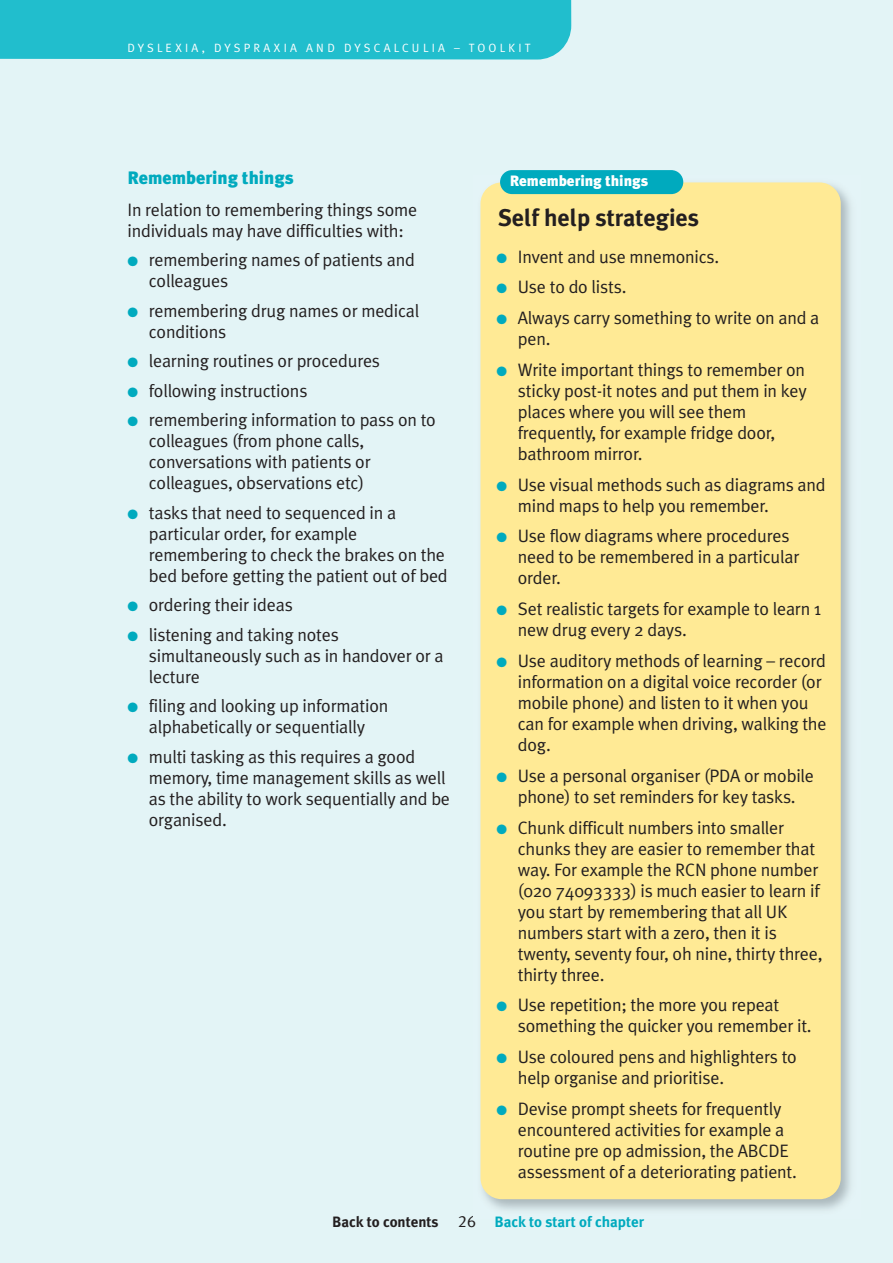
<style>
.page{position:relative;width:893px;height:1263px;background:#e3f4f6}
.page>*{position:absolute;margin:0;border:0;box-sizing:border-box;transform-origin:0 0}
.t1{font:700 24px "Meta Plus";color:#231f20}
.t2{font:18px/21px "Meta Plus Normal";letter-spacing:-.01em;color:#231f20}
.t3{font:900 18px "Meta Plus";color:#00aabe}
.t4{font:16.5px "Meta Plus Normal Caps";color:#231f20}
.t5{font:700 15px "Meta Plus";color:#00aabe}
.t6{font:900 15px "Meta Plus";color:#fff}
.t7{font:700 15px "Meta Plus";color:#231f20}
.t8{font:12px "Meta Plus Normal";letter-spacing:.265em;color:#fff}
.s1{color:#00aabe}
</style>
<div class="page">
<div style="left:0;top:0;width:571px;height:60px;background:#21becd"></div>
<img style="left:482px;top:177px;width:369px;height:1033px">
<div style="left:480px;top:182px;width:361px;height:1017px;background:#ffea95;border-radius:21px"></div>
<div style="left:500px;top:170px;width:183px;height:24px;background:#00aabe;border-radius:12px"></div>
<p class="t8" style="left:128px;top:41px;width:405px">DYSLEXIA, DYSPRAXIA AND DYSCALCULIA – TOOLKIT</p>
<p class="t3" style="left:128px;top:167px;width:167px">Remembering things</p>
<p class="t2" style="left:128px;top:199px;width:291px">In relation to remembering things some individuals may have difficulties with:</p>
<p class="t2" style="left:149px;top:250px;width:268px;text-indent:-21px"><span class="s1">●</span> remembering names of patients and colleagues</p>
<p class="t2" style="left:149px;top:300px;width:272px;text-indent:-21px"><span class="s1">●</span> remembering drug names or medical conditions</p>
<p class="t2" style="left:128px;top:351px;width:254px"><span class="s1">●</span> learning routines or procedures</p>
<p class="t2" style="left:128px;top:380px;width:181px"><span class="s1">●</span> following instructions</p>
<p class="t2" style="left:149px;top:410px;width:289px;text-indent:-21px"><span class="s1">●</span> remembering information to pass on to colleagues (from phone calls, conversations with patients or colleagues, observations etc)</p>
<p class="t2" style="left:149px;top:502px;width:300px;text-indent:-21px"><span class="s1">●</span> tasks that need to sequenced in a particular order, for example remembering to check the brakes on the bed before getting the patient out of bed</p>
<p class="t2" style="left:128px;top:595px;width:167px"><span class="s1">●</span> ordering their ideas</p>
<p class="t2" style="left:149px;top:624px;width:296px;text-indent:-21px"><span class="s1">●</span> listening and taking notes simultaneously such as in handover or a lecture</p>
<p class="t2" style="left:128px;top:696px;width:262px;text-align:center"><span class="s1">●</span> filing and looking up information alphabetically or sequentially</p>
<p class="t2" style="left:149px;top:746px;width:303px;text-indent:-21px"><span class="s1">●</span> multi tasking as this requires a good memory, time management skills as well as the ability to work sequentially and be organised.</p>
<p class="t6" style="left:510px;top:172px;width:140px">Remembering things</p>
<h1 class="t1" style="left:498px;top:203px;width:203px">Self help strategies</h1>
<p class="t2" style="left:497px;top:246px;width:224px"><span class="s1">●</span> Invent and use mnemonics.</p>
<p class="t2" style="left:497px;top:277px;width:131px"><span class="s1">●</span> Use to do lists.</p>
<p class="t2" style="left:518px;top:307px;width:303px;text-indent:-21px"><span class="s1">●</span> Always carry something to write on and a pen.</p>
<p class="t2" style="left:518px;top:359px;width:291px;text-indent:-21px"><span class="s1">●</span> Write important things to remember on sticky post-it notes and put them in key places where you will see them frequently, for example fridge door, bathroom mirror.</p>
<p class="t2" style="left:518px;top:474px;width:309px;text-indent:-21px"><span class="s1">●</span> Use visual methods such as diagrams and mind maps to help you remember.</p>
<p class="t2" style="left:518px;top:526px;width:283px;text-indent:-21px"><span class="s1">●</span> Use flow diagrams where procedures need to be remembered in a particular order.</p>
<p class="t2" style="left:518px;top:598px;width:305px;text-indent:-21px"><span class="s1">●</span> Set realistic targets for example to learn 1 new drug every 2 days.</p>
<p class="t2" style="left:518px;top:650px;width:310px;text-indent:-21px"><span class="s1">●</span> Use auditory methods of learning – record information on a digital voice recorder (or mobile phone) and listen to it when you can for example when driving, walking the dog.</p>
<p class="t2" style="left:497px;top:765px;width:319px;text-align:center"><span class="s1">●</span> Use a personal organiser (PDA or mobile phone) to set reminders for key tasks.</p>
<p class="t2" style="left:518px;top:817px;width:306px;text-indent:-21px"><span class="s1">●</span> Chunk difficult numbers into smaller chunks they are easier to remember that way. For example the RCN phone number (020 74093333) is much easier to learn if you start by remembering that all UK numbers start with a zero, then it is twenty, seventy four, oh nine, thirty three, thirty three.</p>
<p class="t2" style="left:518px;top:994px;width:295px;text-indent:-21px"><span class="s1">●</span> Use repetition; the more you repeat something the quicker you remember it.</p>
<p class="t2" style="left:518px;top:1046px;width:281px;text-indent:-21px"><span class="s1">●</span> Use coloured pens and highlighters to help organise and prioritise.</p>
<p class="t2" style="left:518px;top:1098px;width:281px;text-indent:-21px"><span class="s1">●</span> Devise prompt sheets for frequently encountered activities for example a routine pre op admission, the ABCDE assessment of a deteriorating patient.</p>
<p class="t7" style="left:332px;top:1213px;width:108px">Back to contents</p>
<p class="t5" style="left:495px;top:1213px;width:151px">Back to start of chapter</p>
<p class="t4" style="left:458px;top:1212px;width:19px">26</p>
</div>
